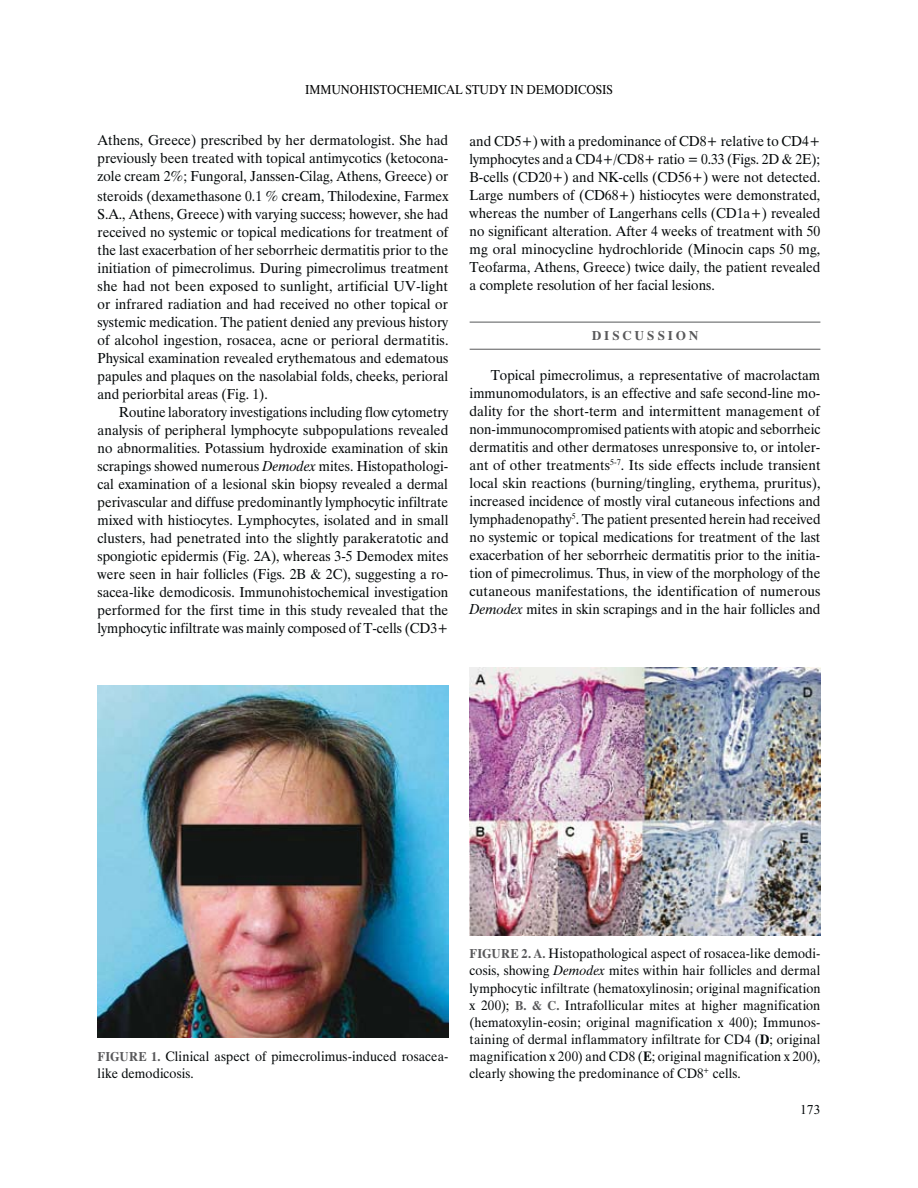
<style>
.page{position:relative;width:918px;height:1188px;background:#fff}
.page>*{position:absolute;margin:0;border:0;box-sizing:border-box;transform-origin:0 0}
.t1{font:15px/18px "UB Times";color:#040809;text-align:justify;scale:.95 1}
.t2{font:15px/18px "UB Times";color:#040809;text-align:justify;scale:.96 1}
.t3{font:15px/18px "UB Times";color:#040809;text-align:justify;scale:.94 1}
.t4{font:14.25px/17.1px "UB Times";letter-spacing:.01em;color:#040809;scale:.95 1}
.t5{font:13.5px "UB Times";color:#010202;scale:.9 1}
.t6{font:13.5px "UB Times Bold";letter-spacing:.205em;color:#58585a}
.t7{font:13.5px "Times New Roman";color:#040809}
.s1{font-size:16.5px}
.s2{font-family:"UB Times Italic"}
.s3{font-family:"UB Times Bold";font-size:13.5px;color:#58585a}
.s4{font-family:"UB Times Bold"}
</style>
<div class="page">
<hr style="left:470px;top:322px;width:350px;height:1px;background:#555759">
<hr style="left:470px;top:349px;width:350px;height:1px;background:#58585a">
<img style="left:98px;top:686px;width:350px;height:351px">
<img style="left:470px;top:667px;width:350px;height:269px">
<p class="t5" style="left:305px;top:85px;width:344px">IMMUNOHISTOCHEMICAL STUDY IN DEMODICOSIS</p>
<p class="t2" style="left:98px;top:133px;width:367px">Athens, Greece) prescribed by her dermatologist. She had previously been treated with topical antimycotics (ketocona&shy;zole cream 2%; Fungoral, Janssen-Cilag, Athens, Greece) or</p>
<p class="t1" style="left:98px;top:188px;width:371px">steroids (dexamethasone 0.1 % <span class="s1">cream</span>, Thilodexine, Farmex S.A., Athens, Greece) with varying success; however, she had received no systemic or topical medications for treatment of the last exacerbation of her seborrheic dermatitis prior to the initiation of pimecrolimus. During pimecrolimus treatment she had not been exposed to sunlight, artificial UV-light or infrared radiation and had received no other topical or systemic medication. The patient denied any previous history of alcohol ingestion, rosacea, acne or perioral dermatitis.<br>Physical examination revealed erythematous and edematous papules and plaques on the nasolabial folds, cheeks, perioral and periorbital areas (Fig. 1).</p>
<p class="t3" style="left:98px;top:404px;width:375px;text-indent:21px">Routine laboratory investigations including flow cytometry analysis of peripheral lymphocyte subpopulations revealed no abnormalities. Potassium hydroxide examination of skin scrapings showed numerous <span class="s2">Demodex</span> mites. Histopathologi&shy;cal examination of a lesional skin biopsy revealed a dermal perivascular and diffuse predominantly lymphocytic infiltrate mixed with histiocytes. Lymphocytes, isolated and in small clusters, had penetrated into the slightly parakeratotic and spongiotic epidermis (Fig. 2A), whereas 3-5 Demodex mites were seen in hair follicles (Figs. 2B &amp; 2C), suggesting a ro&shy;sacea-like demodicosis. Immunohistochemical investigation performed for the first time in this study revealed that the lymphocytic infiltrate was mainly composed of T-cells (CD3+</p>
<p class="t1" style="left:470px;top:134px;width:371px">and CD5+) with a predominance of CD8+ relative to CD4+ lymphocytes and a CD4+/CD8+ ratio = 0.33 (Figs. 2D &amp; 2E); B-cells (CD20+) and NK-cells (CD56+) were not detected.<br>Large numbers of (CD68+) histiocytes were demonstrated, whereas the number of Langerhans cells (CD1a+) revealed no significant alteration. After 4 weeks of treatment with 50 mg oral minocycline hydrochloride (Minocin caps 50 mg, Teofarma, Athens, Greece) twice daily, the patient revealed a complete resolution of her facial lesions.</p>
<p class="t6" style="left:592px;top:331px;width:108px">DISCUSSION</p>
<p class="t2" style="left:470px;top:367px;width:367px;text-indent:21px">Topical pimecrolimus, a representative of macrolactam immunomodulators, is an effective and safe second-line mo&shy;dality for the short-term and intermittent management of non-immunocompromised patients with atopic and seborrheic dermatitis and other dermatoses unresponsive to, or intoler&shy;ant of other treatments<sup>5-7</sup>. Its side effects include transient local skin reactions (burning/tingling, erythema, pruritus), increased incidence of mostly viral cutaneous infections and lymphadenopathy<sup>5</sup>. The patient presented herein had received no systemic or topical medications for treatment of the last exacerbation of her seborrheic dermatitis prior to the initia&shy;tion of pimecrolimus. Thus, in view of the morphology of the cutaneous manifestations, the identification of numerous <span class="s2">Demodex</span> mites in skin scrapings and in the hair follicles and</p>
<p class="t4" style="left:98px;top:1049px;width:371px"><span class="s3">FIGURE 1.</span> Clinical aspect of pimecrolimus-induced rosacea&shy;like demodicosis.</p>
<p class="t4" style="left:470px;top:947px;width:371px;text-align:justify"><span class="s3">FIGURE 2. A.</span> Histopathological aspect of rosacea-like demodi&shy;cosis, showing <span class="s2">Demodex</span> mites within hair follicles and dermal lymphocytic infiltrate (hematoxylinosin; original magnification x 200); <span class="s3">B. &amp; C.</span> Intrafollicular mites at higher magnification (hematoxylin-eosin; original magnification x 400); Immunos&shy;taining of dermal inflammatory infiltrate for CD4 (<span class="s4">D</span>; original magnification x 200) and CD8 (<span class="s4">E</span>; original magnification x 200), clearly showing the predominance of CD8<sup>+</sup> cells.</p>
<p class="t7" style="left:800px;top:1101px;width:22px">173</p>
</div>
